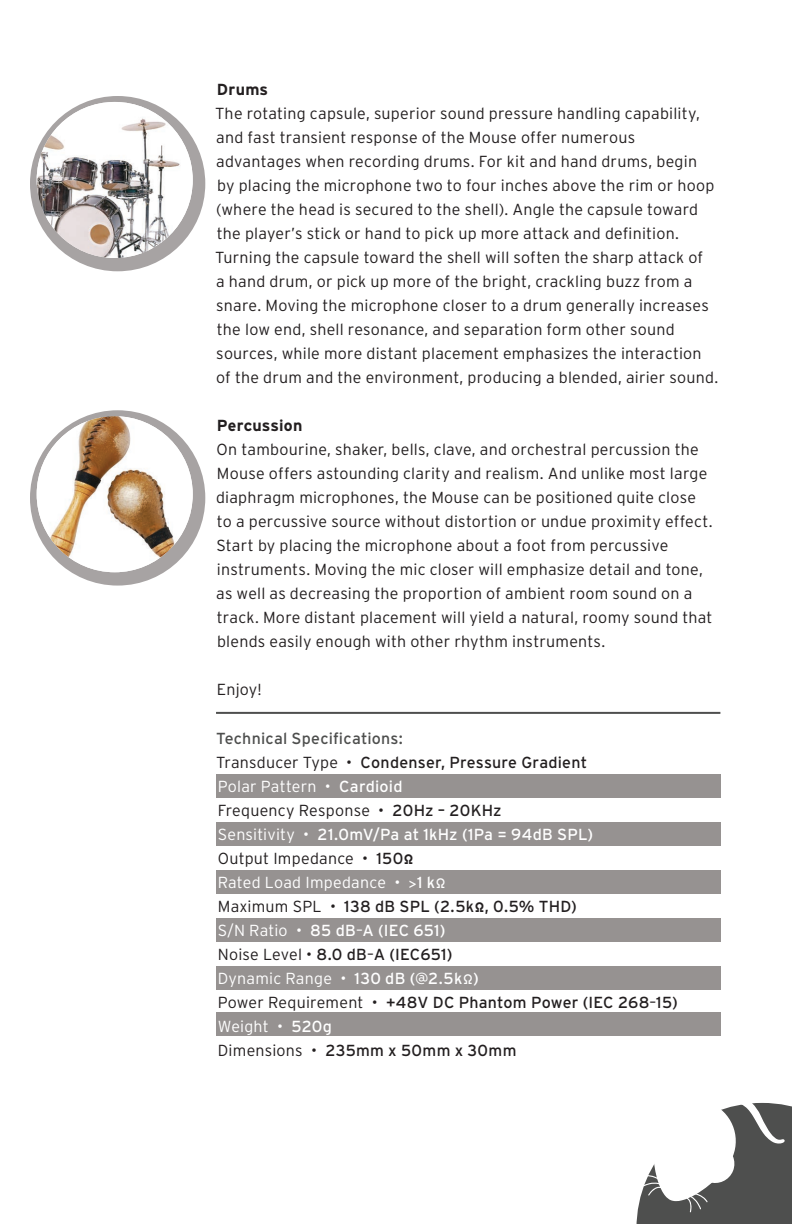
<style>
.page{position:relative;width:792px;height:1224px;background:#fff}
.page>*{position:absolute;margin:0;border:0;box-sizing:border-box;transform-origin:0 0}
.t1{font:300 16px/24px "Interstate";letter-spacing:.015em;color:#231f20}
.t2{font:16px/24px "Interstate";letter-spacing:.015em;color:#231f20}
.t3{font:300 16px "Interstate";letter-spacing:.015em;color:#fff}
.t4{font:16px "Interstate";letter-spacing:.015em;color:#fff}
.t5{font:700 16px "Interstate";letter-spacing:.01em;color:#231f20}
.s1{color:#4e4f4e}
.s2{font-weight:300}
.s3{font-weight:400}
.s4{font-family:"Tarzana Wide";font-weight:700}
.s5{font-family:"Tarzana Wide";font-weight:400}
</style>
<div class="page">
<div style="left:216px;top:1012px;width:504px;height:24px;background:#969291"></div>
<div style="left:216px;top:774px;width:504px;height:24px;background:#969291"></div>
<div style="left:216px;top:822px;width:504px;height:24px;background:#969291"></div>
<div style="left:216px;top:870px;width:504px;height:24px;background:#969291"></div>
<div style="left:216px;top:918px;width:504px;height:24px;background:#969291"></div>
<div style="left:216px;top:966px;width:504px;height:24px;background:#969291"></div>
<hr style="left:216px;top:712px;width:504px;height:2px;background:#4e4f4e">
<svg style="left:636px;top:1102px;width:156px;height:122px"></svg>
<div style="left:30px;top:96px;width:175px;height:175px;background:#a7a3a3;border-radius:50%"></div>
<img style="left:37px;top:102px;width:156px;height:156px;border-radius:78px">
<div style="left:30px;top:410px;width:175px;height:176px;background:#a7a3a3;border-radius:50%"></div>
<img style="left:37px;top:416px;width:156px;height:156px;border-radius:78px">
<p class="t5" style="left:217px;top:80px;width:53px">Drums</p>
<p class="t1" style="left:215px;top:101px;width:505px">The rotating capsule, superior sound pressure handling capability, and fast transient response of the Mouse offer numerous advantages when recording drums. For kit and hand drums, begin<br>by placing the microphone two to four inches above the rim or hoop (where the head is secured to the shell). Angle the capsule toward the player’s stick or hand to pick up more attack and definition.<br>Turning the capsule toward the shell will soften the sharp attack of<br>a hand drum, or pick up more of the bright, crackling buzz from a snare. Moving the microphone closer to a drum generally increases the low end, shell resonance, and separation form other sound sources, while more distant placement emphasizes the interaction of the drum and the environment, producing a blended, airier sound.</p>
<p class="t5" style="left:217px;top:416px;width:87px">Percussion</p>
<p class="t1" style="left:216px;top:437px;width:498px">On tambourine, shaker, bells, clave, and orchestral percussion the Mouse offers astounding clarity and realism. And unlike most large diaphragm microphones, the Mouse can be positioned quite close to a percussive source without distortion or undue proximity effect.<br>Start by placing the microphone about a foot from percussive instruments. Moving the mic closer will emphasize detail and tone, as well as decreasing the proportion of ambient room sound on a track. More distant placement will yield a natural, roomy sound that blends easily enough with other rhythm instruments.</p>
<p class="t1" style="left:217px;top:677px;width:46px">Enjoy!</p>
<p class="t2" style="left:216px;top:726px;width:373px"><span class="s1">Technical Specifications:<br></span><span class="s2">Transducer Type •</span> Condenser, Pressure Gradient</p>
<p class="t3" style="left:218px;top:777px;width:186px">Polar Pattern • <span class="s3">Cardioid</span></p>
<p class="t1" style="left:218px;top:798px;width:285px">Frequency Response • <span class="s3">20Hz – 20KHz</span></p>
<p class="t4" style="left:218px;top:825px;width:377px"><span class="s2">Sensitivity •</span> 21.0mV/Pa at 1kHz (1Pa = 94dB SPL)</p>
<p class="t1" style="left:218px;top:846px;width:198px">Output Impedance • <span class="s3">150</span><span class="s4">Ω</span></p>
<p class="t3" style="left:218px;top:873px;width:230px">Rated Load Impedance • <span class="s5">&gt;</span><span class="s3">1 k</span><span class="s5">Ω</span></p>
<p class="t2" style="left:218px;top:894px;width:361px"><span class="s2">Maximum SPL •</span> 138 dB SPL (2.5k<span class="s4">Ω</span>, 0.5% THD)</p>
<p class="t4" style="left:218px;top:921px;width:229px"><span class="s2">S/N Ratio •</span> 85 dB<span class="s2">–</span>A (IEC 651)</p>
<p class="t2" style="left:218px;top:942px;width:236px"><span class="s2">Noise Level •</span> 8.0 dB<span class="s2">–</span>A (IEC651)</p>
<p class="t3" style="left:218px;top:969px;width:262px">Dynamic Range • <span class="s3">130 dB (@2.5k</span><span class="s5">Ω</span><span class="s3">)</span></p>
<p class="t2" style="left:218px;top:990px;width:462px"><span class="s2">Power Requirement •</span> +48V DC Phantom Power (IEC 268<span class="s2">–</span>15)</p>
<p class="t3" style="left:218px;top:1017px;width:116px">Weight • <span class="s3">520g</span></p>
<p class="t2" style="left:218px;top:1038px;width:300px"><span class="s2">Dimensions •</span> 235mm x 50mm x 30mm</p>
</div>
